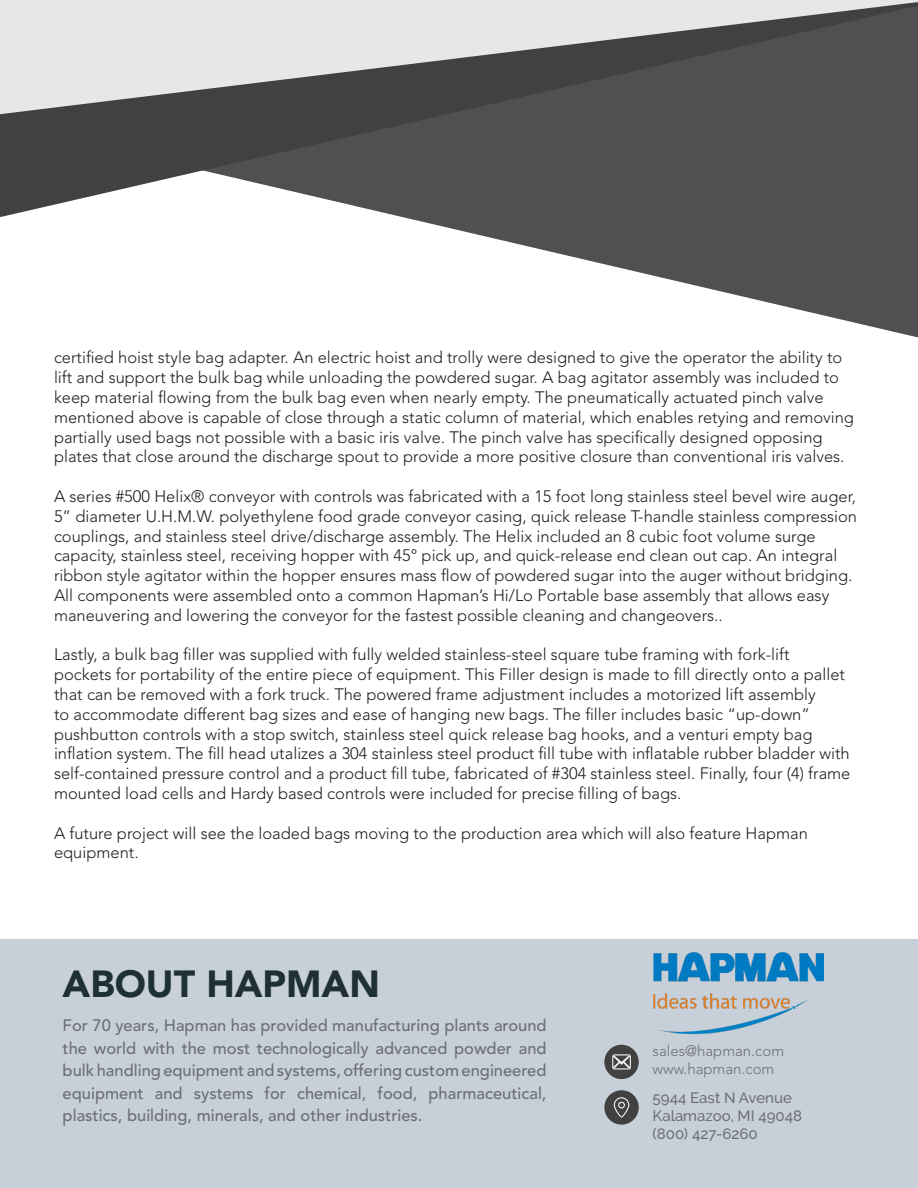
<style>
.page{position:relative;width:918px;height:1188px;background:#fff}
.page>*{position:absolute;margin:0;border:0;box-sizing:border-box;transform-origin:0 0}
.Paragraph_Style_2{font:900 37.5px "Avenir LT Std";color:#1f3033}
.t1{font:300 16.5px/19.8px "Avenir LT Std";color:#231f20}
.Paragraph_Style_1{font:500 16.5px/22.5px "Avenir LT Std";color:#6d6f72;text-align:justify}
.Paragraph_Style_4{font:500 15px "Raleway";color:#6d6f72}
.Paragraph_Style_4-2{font:300 15px "Avenir LT Std";color:#6d6f72}
</style>
<div class="page">
<svg style="left:402px;top:217px;width:516px;height:120px"></svg>
<svg style="left:0;top:114px;width:918px;height:103px;background:#5d5d5d"></svg>
<svg style="left:0;top:0;width:918px;height:114px;background:#99999a"></svg>
<div style="left:0;top:940px;width:918px;height:248px;background:#c7d0d8"></div>
<div style="left:604px;top:1045px;width:35px;height:34px;background:#414141;border-radius:50%"></div>
<div style="left:604px;top:1090px;width:35px;height:35px;background:#414141;border-radius:50%"></div>
<svg style="left:612px;top:1054px;width:19px;height:16px"></svg>
<svg style="left:614px;top:1097px;width:15px;height:21px"></svg>
<img style="left:654px;top:952px;width:170px;height:83px">
<p class="t1" style="left:54px;top:348px;width:802px">certified hoist style bag adapter. An electric hoist and trolly were designed to give the operator the ability to lift and support the bulk bag while unloading the powdered sugar. A bag agitator assembly was included to keep material flowing from the bulk bag even when nearly empty. The pneumatically actuated pinch valve mentioned above is capable of close through a static column of material, which enables retying and removing partially used bags not possible with a basic iris valve. The pinch valve has specifically designed opposing plates that close around the discharge spout to provide a more positive closure than conventional iris valves.</p>
<p class="t1" style="left:54px;top:486px;width:805px">A series #500 Helix® conveyor with controls was fabricated with a 15 foot long stainless steel bevel wire auger, 5” diameter U.H.M.W. polyethylene food grade conveyor casing, quick release T-handle stainless compression couplings, and stainless steel drive/discharge assembly. The Helix included an 8 cubic foot volume surge capacity, stainless steel, receiving hopper with 45° pick up, and quick-release end clean out cap. An integral ribbon style agitator within the hopper ensures mass flow of powdered sugar into the auger without bridging.<br>All components were assembled onto a common Hapman’s Hi/Lo Portable base assembly that allows easy maneuvering and lowering the conveyor for the fastest possible cleaning and changeovers..</p>
<p class="t1" style="left:54px;top:645px;width:798px">Lastly, a bulk bag filler was supplied with fully welded stainless-steel square tube framing with fork-lift pockets for portability of the entire piece of equipment. This Filler design is made to fill directly onto a pallet that can be removed with a fork truck. The powered frame adjustment includes a motorized lift assembly<br>to accommodate different bag sizes and ease of hanging new bags. The filler includes basic “up-down” pushbutton controls with a stop switch, stainless steel quick release bag hooks, and a venturi empty bag inflation system. The fill head utalizes a 304 stainless steel product fill tube with inflatable rubber bladder with self-contained pressure control and a product fill tube, fabricated of #304 stainless steel. Finally, four (4) frame mounted load cells and Hardy based controls were included for precise filling of bags.</p>
<p class="t1" style="left:54px;top:823px;width:755px">A future project will see the loaded bags moving to the production area which will also feature Hapman equipment.</p>
<p class="Paragraph_Style_2" style="left:63px;top:961px;width:319px">ABOUT HAPMAN</p>
<p class="Paragraph_Style_1" style="left:63px;top:1015px;width:485px">For 70 years, Hapman has provided manufacturing plants around the world with the most technologically advanced powder and bulk handling equipment and systems, offering custom engineered equipment and systems for chemical, food, pharmaceutical, plastics, building, minerals, and other industries.</p>
<p class="Paragraph_Style_4-2" style="left:653px;top:1042px;width:133px">sales@hapman.com</p>
<p class="Paragraph_Style_4-2" style="left:653px;top:1060px;width:123px">www.hapman.com</p>
<p class="Paragraph_Style_4" style="left:653px;top:1089px;width:141px">5944 East N Avenue</p>
<p class="Paragraph_Style_4" style="left:653px;top:1107px;width:151px">Kalamazoo, MI 49048</p>
<p class="Paragraph_Style_4" style="left:653px;top:1125px;width:107px">(800) 427-6260</p>
</div>
